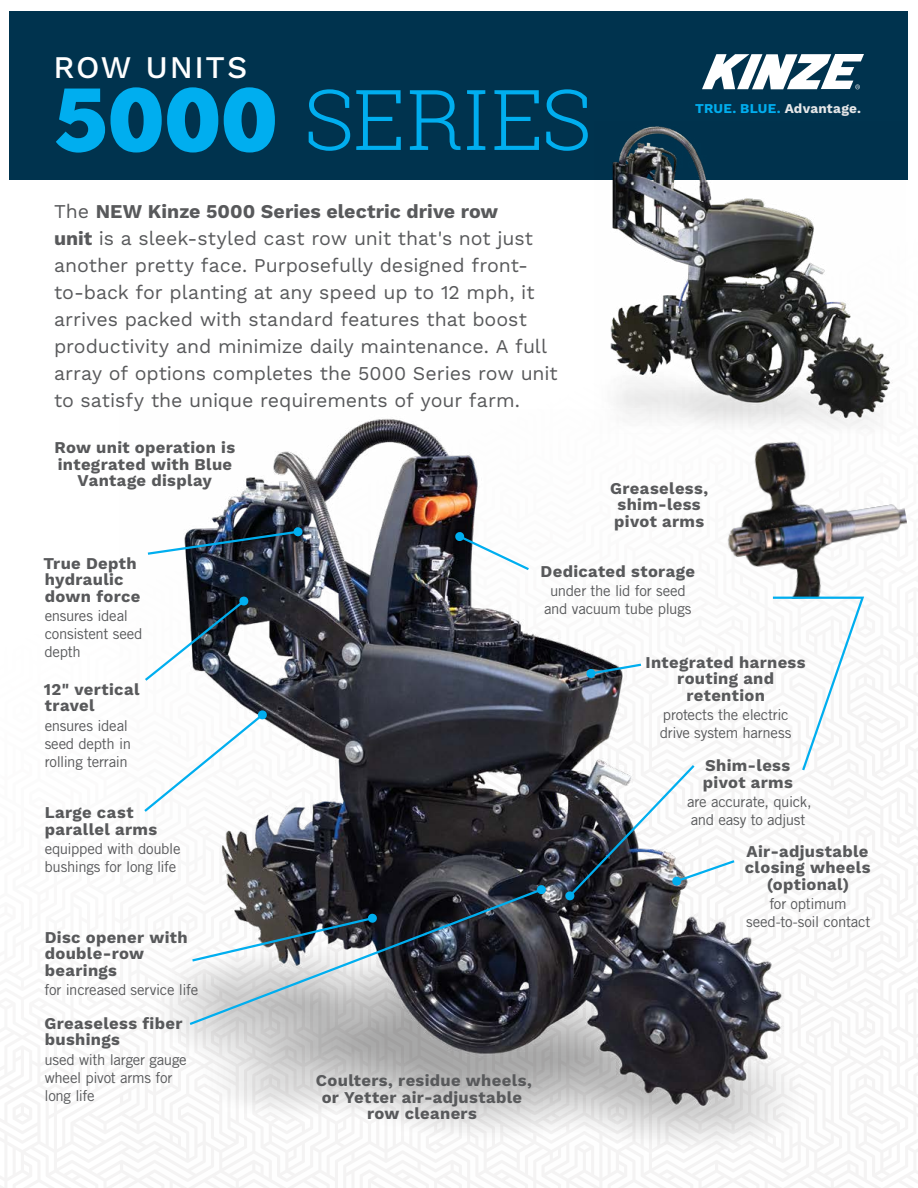
<style>
.page{position:relative;width:918px;height:1188px;background:#fff}
.page>*{position:absolute;margin:0;border:0;box-sizing:border-box;transform-origin:0 0}
.t1{font:300 84px "Roboto Slab";color:#00aeef}
.t2{font:500 31.5px "Work Sans";letter-spacing:.05em;color:#fff}
.t3{font:19.5px/27px "Work Sans";letter-spacing:-.005em;color:#58595b}
.t4{font:700 16.5px/16.5px "Work Sans";letter-spacing:.02em;color:#58595b}
.t5{font:15px/18px "Trade Gothic LT Std";letter-spacing:-.02em;color:#58595b}
.t6{font:700 13.5px "Work Sans";letter-spacing:.015em;color:#00aeef}
.s1{font-family:"Chunk Five Ex";font-weight:400;font-size:90px}
.s2{font-weight:700}
.s3{color:#e6e7e8}
</style>
<div class="page">
<div style="left:10px;top:11px;width:898px;height:168px;background:#00334e"></div>
<img style="left:119px;top:419px;width:763px;height:769px">
<svg style="left:565px;top:763px;width:172px;height:138px"></svg>
<svg style="left:586px;top:662px;width:58px;height:17px"></svg>
<svg style="left:455px;top:531px;width:76px;height:41px"></svg>
<img style="left:145px;top:527px;width:158px;height:29px">
<svg style="left:143px;top:596px;width:106px;height:87px"></svg>
<svg style="left:142px;top:710px;width:125px;height:104px"></svg>
<svg style="left:187px;top:887px;width:357px;height:140px"></svg>
<svg style="left:536px;top:884px;width:11px;height:11px"></svg>
<img style="left:711px;top:434px;width:196px;height:167px">
<svg style="left:771px;top:595px;width:95px;height:178px"></svg>
<svg style="left:702px;top:54px;width:162px;height:35px"></svg>
<img style="left:594px;top:126px;width:312px;height:308px">
<h2 class="t2" style="left:53px;top:49px;width:195px">ROW UNITS</h2>
<h1 class="t1" style="left:55px;top:62px;width:539px"><span class="s1">5000</span> SERIES</h1>
<p class="t3" style="left:54px;top:199px;width:505px">The <span class="s2">NEW Kinze 5000 Series electric drive row<br>unit</span> is a sleek-styled cast row unit that's not just another pretty face. Purposefully designed front&shy;to-back for planting at any speed up to 12 mph, it arrives packed with standard features that boost productivity and minimize daily maintenance. A full array of options completes the 5000 Series row unit to satisfy the unique requirements of your farm.</p>
<p class="t4" style="left:55px;top:440px;width:182px;text-align:center">Row unit operation is integrated with Blue<br>Vantage display</p>
<p class="t6" style="left:695px;top:101px;width:167px">TRUE. BLUE. <span class="s3">Advantage.</span></p>
<p class="t4" style="left:610px;top:481px;width:100px">Greaseless, shim-less pivot arms</p>
<p class="t4" style="left:44px;top:556px;width:98px">True Depth hydraulic down force</p>
<p class="t5" style="left:45px;top:607px;width:99px">ensures ideal consistent seed depth</p>
<p class="t4" style="left:44px;top:682px;width:97px">12" vertical travel</p>
<p class="t5" style="left:45px;top:716px;width:88px">ensures ideal seed depth in rolling terrain</p>
<p class="t4" style="left:45px;top:805px;width:114px">Large cast parallel arms</p>
<p class="t5" style="left:45px;top:840px;width:137px">equipped with double bushings for long life</p>
<p class="t4" style="left:45px;top:930px;width:145px">Disc opener with double-row bearings</p>
<p class="t5" style="left:44px;top:981px;width:155px">for increased service life</p>
<p class="t4" style="left:44px;top:1016px;width:140px">Greaseless fiber bushings</p>
<p class="t5" style="left:45px;top:1050px;width:144px">used with larger gauge wheel pivot arms for long life</p>
<p class="t4" style="left:541px;top:564px;width:156px">Dedicated storage</p>
<p class="t5" style="left:544px;top:582px;width:149px;text-align:center">under the lid for seed and vacuum tube plugs</p>
<p class="t4" style="left:646px;top:654px;width:162px;text-align:center">Integrated harness routing and retention</p>
<p class="t5" style="left:660px;top:706px;width:133px">protects the electric drive system harness</p>
<p class="t4" style="left:703px;top:758px;width:91px">Shim-less pivot arms</p>
<p class="t5" style="left:687px;top:793px;width:126px">are accurate, quick, and easy to adjust</p>
<p class="t4" style="left:745px;top:844px;width:127px;text-align:center">Air-adjustable closing wheels (optional)</p>
<p class="t5" style="left:746px;top:895px;width:126px;text-align:center">for optimum seed-to-soil contact</p>
<p class="t4" style="left:316px;top:1073px;width:217px;text-align:center">Coulters, residue wheels, or Yetter air-adjustable row cleaners</p>
</div>
